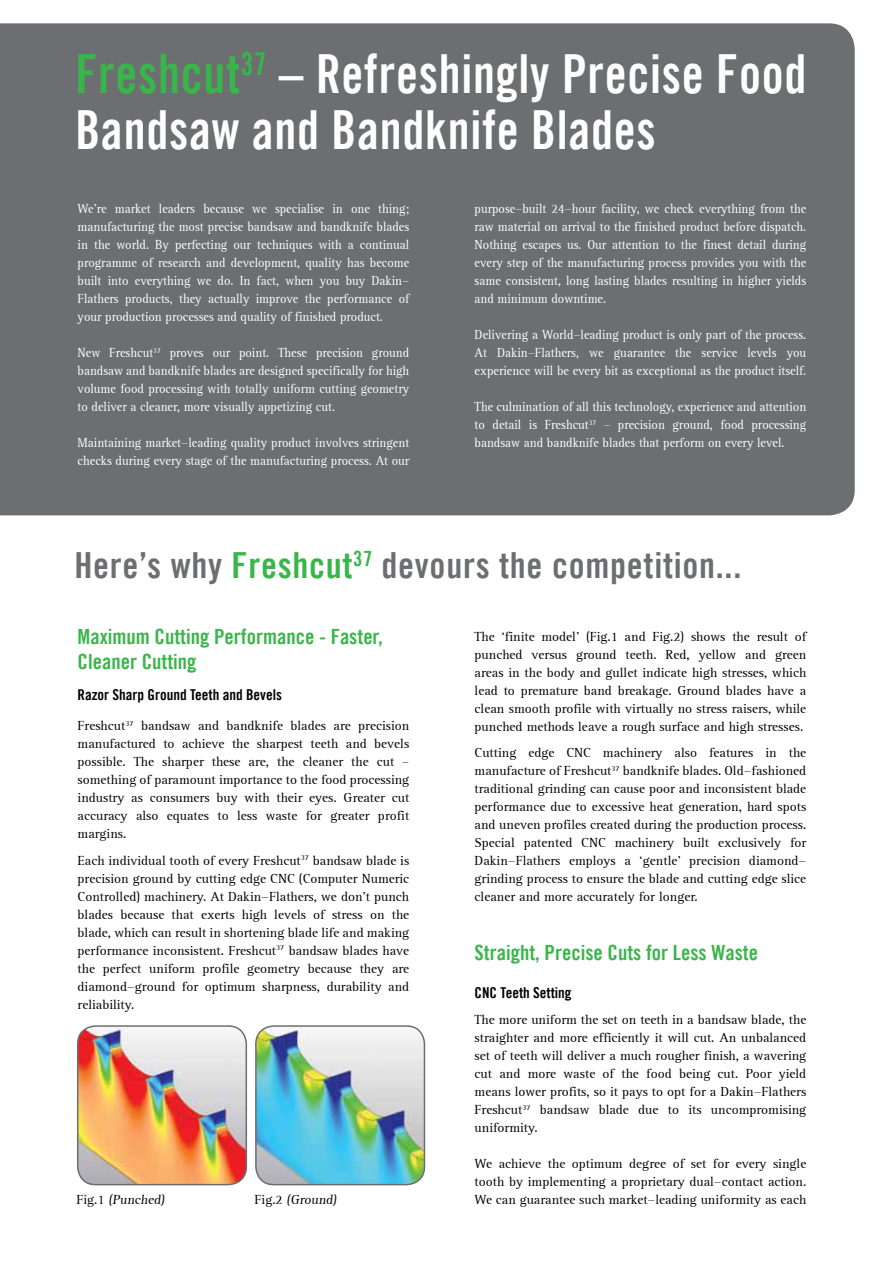
<style>
.page{position:relative;width:893px;height:1263px;background:#fff}
.page>*{position:absolute;margin:0;border:0;box-sizing:border-box;transform-origin:0 0}
.t1{font:54px/55.8px "Trade Gothic Bold Cond Twenty";letter-spacing:.015em;color:#fff;scale:.92 1}
.t2{font:36px "Trade Gothic Bold Cond Twenty";letter-spacing:.02em;color:#6d6e71}
.t3{font:21px/25.2px "Trade Gothic Bold Cond Twenty";color:#39b54a}
.t4{font:15px "Trade Gothic Bold Cond Twenty";color:#000}
.t5{font:13.5px/18px "Rotis Serif";color:#000;text-align:justify}
.t6{font:13.5px/18px "Rotis Serif";color:#fff;text-align:justify;scale:.92 1}
.s1{color:#39b54a}
</style>
<div class="page">
<div style="left:0;top:23px;width:855px;height:492px;background:#6d6e71"></div>
<img style="left:78px;top:1026px;width:168px;height:158px">
<div style="left:77px;top:1025px;width:170px;height:160px;border:2px solid #6d6e71;border-radius:18px"></div>
<img style="left:256px;top:1026px;width:168px;height:158px">
<div style="left:255px;top:1025px;width:170px;height:160px;border:2px solid #6d6e71;border-radius:18px"></div>
<h1 class="t1" style="left:75px;top:45px;width:796px"><span class="s1">Freshcut</span><sup>37</sup> – Refreshingly Precise Food<br>Bandsaw and Bandknife Blades</h1>
<p class="t6" style="left:78px;top:200px;width:362px">We’re market leaders because we specialise in one thing; manufacturing the most precise bandsaw and bandknife blades in the world. By perfecting our techniques with a continual programme of research and development, quality has become built into everything we do. In fact, when you buy Dakin-Flathers products, they actually improve the performance of your production processes and quality of finished product.</p>
<p class="t6" style="left:78px;top:344px;width:362px">New Freshcut<sup>37</sup> proves our point. These precision ground bandsaw and bandknife blades are designed specifically for high volume food processing with totally uniform cutting geometry to deliver a cleaner, more visually appetizing cut.</p>
<p class="t6" style="left:78px;top:434px;width:362px">Maintaining market-leading quality product involves stringent checks during every stage of the manufacturing process. At our</p>
<p class="t6" style="left:475px;top:200px;width:362px">purpose-built 24-hour facility, we check everything from the raw material on arrival to the finished product before dispatch.<br>Nothing escapes us. Our attention to the finest detail during every step of the manufacturing process provides you with the same consistent, long lasting blades resulting in higher yields and minimum downtime.</p>
<p class="t6" style="left:475px;top:326px;width:362px">Delivering a World-leading product is only part of the process.<br>At Dakin-Flathers, we guarantee the service levels you experience will be every bit as exceptional as the product itself.</p>
<p class="t6" style="left:475px;top:398px;width:362px">The culmination of all this technology, experience and attention to detail is Freshcut<sup>37</sup> – precision ground, food processing bandsaw and bandknife blades that perform on every level.</p>
<h2 class="t2" style="left:74px;top:543px;width:668px">Here’s why <span class="s1">Freshcut</span><sup>37</sup> devours the competition...</h2>
<h3 class="t3" style="left:78px;top:623px;width:307px">Maximum Cutting Performance - Faster,<br>Cleaner Cutting</h3>
<p class="t4" style="left:78px;top:685px;width:206px">Razor Sharp Ground Teeth and Bevels</p>
<p class="t5" style="left:78px;top:717px;width:333px">Freshcut<sup>37</sup> bandsaw and bandknife blades are precision manufactured to achieve the sharpest teeth and bevels possible. The sharper these are, the cleaner the cut – something of paramount importance to the food processing industry as consumers buy with their eyes. Greater cut accuracy also equates to less waste for greater profit margins.</p>
<p class="t5" style="left:78px;top:852px;width:333px">Each individual tooth of every Freshcut<sup>37</sup> bandsaw blade is precision ground by cutting edge CNC (Computer Numeric Controlled) machinery. At Dakin-Flathers, we don’t punch blades because that exerts high levels of stress on the blade, which can result in shortening blade life and making performance inconsistent. Freshcut<sup>37</sup> bandsaw blades have the perfect uniform profile geometry because they are diamond-ground for optimum sharpness, durability and reliability.</p>
<p class="t5" style="left:77px;top:1191px;width:92px">Fig.1 (Punched)</p>
<p class="t5" style="left:255px;top:1191px;width:86px">Fig.2 (Ground)</p>
<p class="t5" style="left:475px;top:627px;width:333px">The ‘finite model’ (Fig.1 and Fig.2) shows the result of punched versus ground teeth. Red, yellow and green areas in the body and gullet indicate high stresses, which lead to premature band breakage. Ground blades have a clean smooth profile with virtually no stress raisers, while punched methods leave a rough surface and high stresses.</p>
<p class="t5" style="left:475px;top:744px;width:333px">Cutting edge CNC machinery also features in the manufacture of Freshcut<sup>37</sup> bandknife blades. Old-fashioned traditional grinding can cause poor and inconsistent blade performance due to excessive heat generation, hard spots and uneven profiles created during the production process.<br>Special patented CNC machinery built exclusively for Dakin-Flathers employs a ‘gentle’ precision diamond&shy;grinding process to ensure the blade and cutting edge slice cleaner and more accurately for longer.</p>
<h3 class="t3" style="left:475px;top:939px;width:285px">Straight, Precise Cuts for Less Waste</h3>
<p class="t4" style="left:475px;top:983px;width:98px">CNC Teeth Setting</p>
<p class="t5" style="left:475px;top:1011px;width:333px">The more uniform the set on teeth in a bandsaw blade, the straighter and more efficiently it will cut. An unbalanced set of teeth will deliver a much rougher finish, a wavering cut and more waste of the food being cut. Poor yield means lower profits, so it pays to opt for a Dakin-Flathers Freshcut<sup>37</sup> bandsaw blade due to its uncompromising uniformity.</p>
<p class="t5" style="left:475px;top:1155px;width:333px">We achieve the optimum degree of set for every single tooth by implementing a proprietary dual-contact action.<br>We can guarantee such market-leading uniformity as each</p>
</div>
